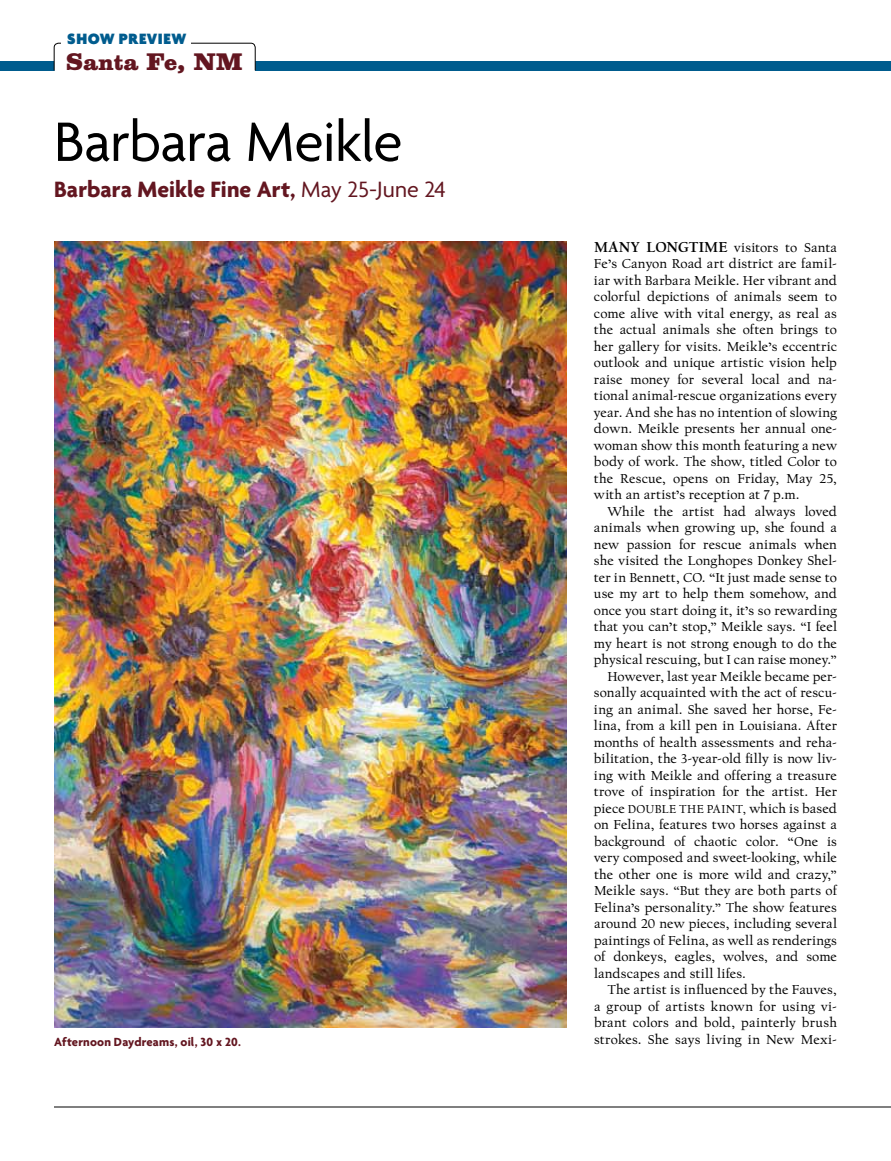
<style>
.page{position:relative;width:891px;height:1161px;background:#fff}
.page>*{position:absolute;margin:0;border:0;box-sizing:border-box;transform-origin:0 0}
.t1{font:60px "Agenda";letter-spacing:-.01em;color:#000}
.t2{font:700 24px "Agenda";color:#631620}
.t3{font:900 21.6px "Belizio";letter-spacing:.015em;color:#631620}
.t4{font:900 16.2px "Agenda";letter-spacing:.03em;color:#005c8e}
.t5{font:13.5px/16.5px "Californian FB Text";letter-spacing:.01em;color:#000;text-align:justify}
.t6{font:700 12.75px "Agenda";letter-spacing:.015em;color:#631620}
.s1{font-weight:400}
.s2{font-weight:700;font-size:15px}
.s3{font-size:12px}
</style>
<div class="page">
<hr style="left:54px;top:1107px;width:837px;height:1px;background:#000">
<img style="left:54px;top:241px;width:513px;height:786px">
<div style="left:255px;top:61px;width:636px;height:9px;background:#005c8e"></div>
<div style="left:0;top:61px;width:54px;height:9px;background:#005c8e"></div>
<svg style="left:54px;top:43px;width:202px;height:28px"></svg>
<div style="left:61px;top:31px;width:129px;height:20px;background:#fff"></div>
<p class="t4" style="left:67px;top:28px;width:121px">SHOW PREVIEW</p>
<h3 class="t3" style="left:66px;top:47px;width:178px">Santa Fe, NM</h3>
<h1 class="t1" style="left:54px;top:106px;width:350px">Barbara Meikle</h1>
<h2 class="t2" style="left:54px;top:174px;width:393px">Barbara Meikle Fine Art, <span class="s1">May 25-June 24</span></h2>
<p class="t5" style="left:594px;top:240px;width:245px"><span class="s2">MANY LONGTIME</span> visitors to Santa Fe’s Canyon Road art district are famil&shy;iar with Barbara Meikle. Her vibrant and colorful depictions of animals seem to come alive with vital energy, as real as the actual animals she often brings to her gallery for visits. Meikle’s eccentric outlook and unique artistic vision help raise money for several local and na&shy;tional animal-rescue organizations every year. And she has no intention of slowing down. Meikle presents her annual one&shy;woman show this month featuring a new body of work. The show, titled Color to the Rescue, opens on Friday, May 25, with an artist’s reception at 7 p.m.</p>
<p class="t5" style="left:607px;top:504px;width:231px">While the artist had always loved</p>
<p class="t5" style="left:594px;top:520px;width:244px">animals when growing up, she found a</p>
<p class="t5" style="left:594px;top:537px;width:244px">new passion for rescue animals when</p>
<p class="t5" style="left:594px;top:553px;width:245px">she visited the Longhopes Donkey Shel-</p>
<p class="t5" style="left:594px;top:570px;width:244px">ter in Bennett, CO. “It just made sense to</p>
<p class="t5" style="left:594px;top:586px;width:245px">use my art to help them somehow, and</p>
<p class="t5" style="left:594px;top:603px;width:244px">once you start doing it, it’s so rewarding</p>
<p class="t5" style="left:594px;top:619px;width:245px">that you can’t stop,” Meikle says. “I feel</p>
<p class="t5" style="left:594px;top:636px;width:245px">my heart is not strong enough to do the</p>
<p class="t5" style="left:594px;top:652px;width:244px">physical rescuing, but I can raise money.”</p>
<p class="t5" style="left:607px;top:669px;width:231px">However, last year Meikle became per-</p>
<p class="t5" style="left:594px;top:685px;width:245px">sonally acquainted with the act of rescu-</p>
<p class="t5" style="left:594px;top:702px;width:245px">ing an animal. She saved her horse, Fe-</p>
<p class="t5" style="left:594px;top:718px;width:245px">lina, from a kill pen in Louisiana. After</p>
<p class="t5" style="left:594px;top:735px;width:245px">months of health assessments and reha-</p>
<p class="t5" style="left:594px;top:751px;width:245px">bilitation, the 3-year-old filly is now liv-</p>
<p class="t5" style="left:594px;top:768px;width:244px">ing with Meikle and offering a treasure</p>
<p class="t5" style="left:594px;top:784px;width:245px">trove of inspiration for the artist. Her</p>
<p class="t5" style="left:594px;top:801px;width:244px">piece <span class="s3">DOUBLE THE PAINT,</span> which is based</p>
<p class="t5" style="left:594px;top:817px;width:244px">on Felina, features two horses against a</p>
<p class="t5" style="left:594px;top:834px;width:245px">background of chaotic color. “One is</p>
<p class="t5" style="left:594px;top:850px;width:245px">very composed and sweet-looking, while</p>
<p class="t5" style="left:594px;top:867px;width:245px">the other one is more wild and crazy,”</p>
<p class="t5" style="left:594px;top:883px;width:244px">Meikle says. “But they are both parts of</p>
<p class="t5" style="left:594px;top:900px;width:245px">Felina’s personality.” The show features</p>
<p class="t5" style="left:594px;top:916px;width:245px">around 20 new pieces, including several</p>
<p class="t5" style="left:594px;top:933px;width:245px">paintings of Felina, as well as renderings</p>
<p class="t5" style="left:594px;top:949px;width:244px">of donkeys, eagles, wolves, and some</p>
<p class="t5" style="left:594px;top:966px;width:154px">landscapes and still lifes.</p>
<p class="t5" style="left:608px;top:982px;width:231px">The artist is influenced by the Fauves,</p>
<p class="t5" style="left:594px;top:999px;width:244px">a group of artists known for using vi-</p>
<p class="t5" style="left:594px;top:1015px;width:244px">brant colors and bold, painterly brush</p>
<p class="t6" style="left:54px;top:1034px;width:188px">Afternoon Daydreams, oil, 30 x 20.</p>
<p class="t5" style="left:594px;top:1032px;width:244px">strokes. She says living in New Mexi-</p>
</div>
